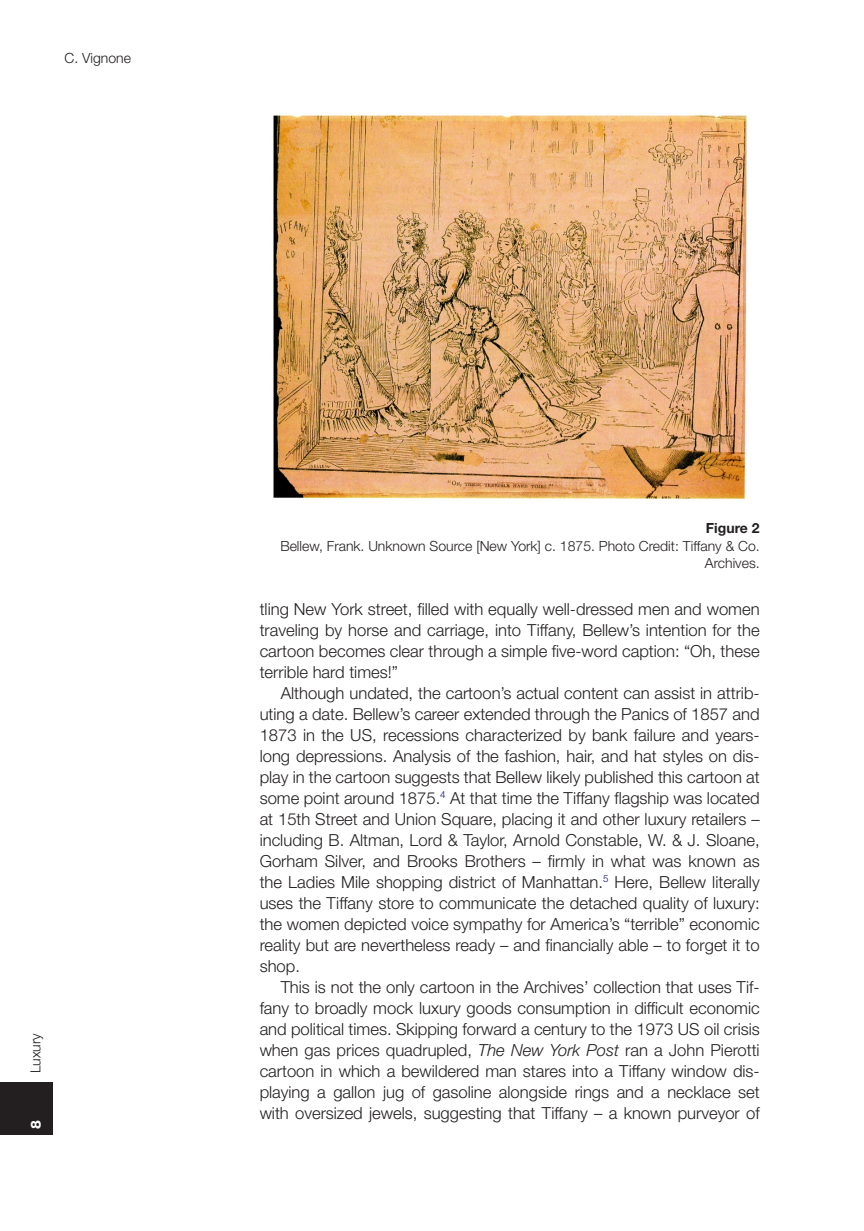
<style>
.page{position:relative;width:864px;height:1231px;background:#fff}
.page>*{position:absolute;margin:0;border:0;box-sizing:border-box;transform-origin:0 0}
.t1{font:300 16.62px/21px "Helvetica Neue LT Std";color:#231f20;text-align:justify}
.t2{font:300 14px/17.5px "Helvetica Neue LT Std";color:#231f20;text-align:right}
.t3{font:300 14px "Helvetica Neue";color:#231f20}
.t4{font:700 14px "Helvetica Neue LT Std";color:#231f20}
.t5{font:800 14px "Helvetica Neue";color:#fff}
.s1{font-style:italic}
</style>
<div class="page">
<div style="left:0;top:1081px;width:52px;height:53px;background:#231f20"></div>
<img style="left:273px;top:113px;width:474px;height:387px">
<p class="t3" style="left:64px;top:49px;width:68px">C. Vignone</p>
<p class="t3" style="left:27px;top:1073px;width:42px;rotate:-90deg">Luxury</p>
<p class="t5" style="left:27px;top:1128px;width:10px;rotate:-90deg">8</p>
<p class="t4" style="left:705px;top:519px;width:55px">Figure 2</p>
<p class="t2" style="left:280px;top:536px;width:480px">Bellew, Frank. Unknown Source [New York] c. 1875. Photo Credit: Tiffany &amp; Co.<br>Archives.</p>
<p class="t1" style="left:259px;top:598px;width:501px">tling New York street, filled with equally well-dressed men and women traveling by horse and carriage, into Tiffany, Bellew’s intention for the cartoon becomes clear through a simple five-word caption: “Oh, these terrible hard times!”</p>
<p class="t1" style="left:259px;top:682px;width:501px;text-indent:21px">Although undated, the cartoon’s actual content can assist in attrib&shy;uting a date. Bellew’s career extended through the Panics of 1857 and 1873 in the US, recessions characterized by bank failure and years&shy;long depressions. Analysis of the fashion, hair, and hat styles on dis&shy;play in the cartoon suggests that Bellew likely published this cartoon at some point around 1875.<sup>4</sup> At that time the Tiffany flagship was located at 15th Street and Union Square, placing it and other luxury retailers – including B. Altman, Lord &amp; Taylor, Arnold Constable, W. &amp; J. Sloane, Gorham Silver, and Brooks Brothers – firmly in what was known as the Ladies Mile shopping district of Manhattan.<sup>5</sup> Here, Bellew literally uses the Tiffany store to communicate the detached quality of luxury: the women depicted voice sympathy for America’s “terrible” economic reality but are nevertheless ready – and financially able – to forget it to shop.</p>
<p class="t1" style="left:259px;top:976px;width:501px;text-indent:21px">This is not the only cartoon in the Archives’ collection that uses Tif&shy;fany to broadly mock luxury goods consumption in difficult economic and political times. Skipping forward a century to the 1973 US oil crisis when gas prices quadrupled, <span class="s1">The New York Post</span> ran a John Pierotti cartoon in which a bewildered man stares into a Tiffany window dis&shy;playing a gallon jug of gasoline alongside rings and a necklace set with oversized jewels, suggesting that Tiffany – a known purveyor of</p>
</div>
